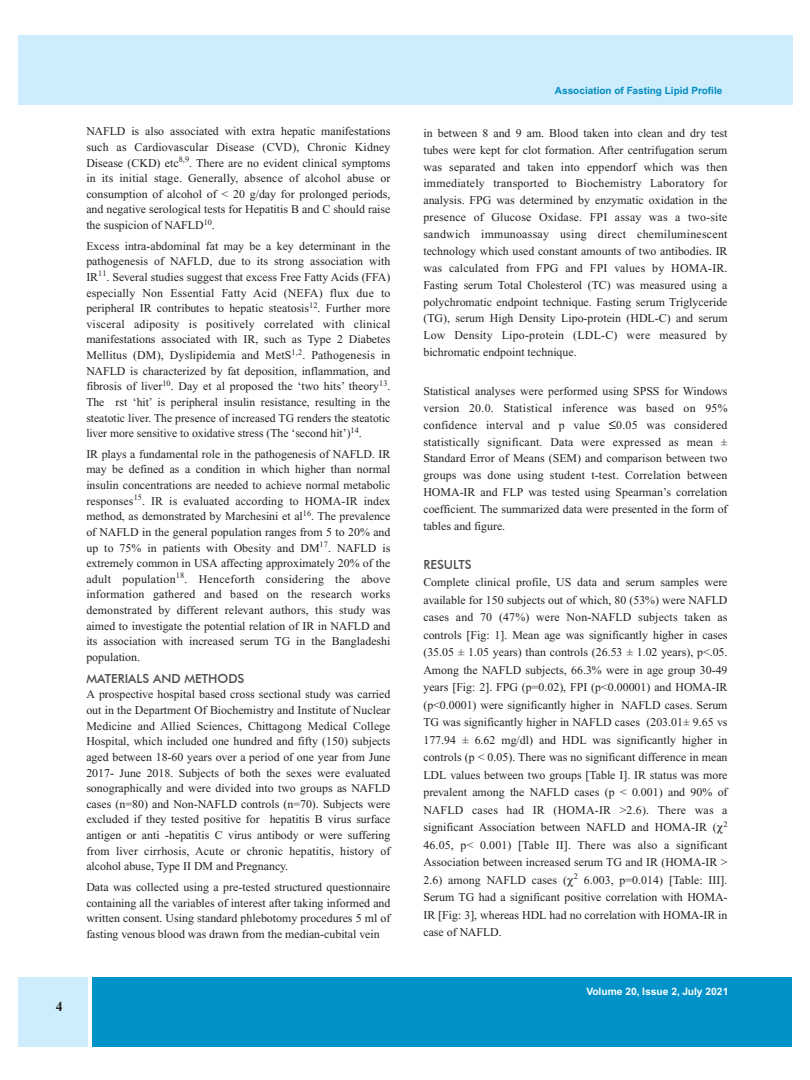
<style>
.page{position:relative;width:810px;height:1080px;background:#fff}
.page>*{position:absolute;margin:0;border:0;box-sizing:border-box;transform-origin:0 0}
.t1{font:700 13.75px "Times New Roman";color:#241f1f}
.t2{font:500 12.5px "Futura BT";color:#4f4c4d}
.t3{font:11.88px/15.6px "Times New Roman";color:#241f1f;text-align:justify}
.t4{font:700 10.25px "Helvetica";color:#fff}
.t5{font:700 10px "Helvetica";color:#008bc0}
.s1{color:#000}
</style>
<div class="page">
<div style="left:19px;top:35px;width:774px;height:70px;background:#cdedfc"></div>
<div style="left:93px;top:978px;width:699px;height:69px;background:#0092c9"></div>
<div style="left:18px;top:978px;width:69px;height:69px;background:#cdedfc"></div>
<p class="t3" style="left:86px;top:124px;width:306px">NAFLD is also associated with extra hepatic manifestations such as Cardiovascular Disease (CVD), Chronic Kidney Disease (CKD) etc<sup>8,9</sup>. There are no evident clinical symptoms in its initial stage. Generally, absence of alcohol abuse or consumption of alcohol of &lt; 20 g/day for prolonged periods, and negative serological tests for Hepatitis B and C should raise the suspicion of NAFLD<sup>10</sup>.</p>
<p class="t3" style="left:86px;top:238px;width:306px">Excess intra-abdominal fat may be a key determinant in the pathogenesis of NAFLD, due to its strong association with IR<sup>11</sup>. Several studies suggest that excess Free Fatty Acids (FFA) especially Non Essential Fatty Acid (NEFA) flux due to peripheral IR contributes to hepatic steatosis<sup>12</sup>. Further more visceral adiposity is positively correlated with clinical manifestations associated with IR, such as Type 2 Diabetes Mellitus (DM), Dyslipidemia and MetS<sup>1,2</sup>. Pathogenesis in NAFLD is characterized by fat deposition, inflammation, and fibrosis of liver<sup>10</sup>. Day et al proposed the ‘two hits’ theory<sup>13</sup>.<br>The rst ‘hit’ is peripheral insulin resistance, resulting in the steatotic liver. The presence of increased TG renders the steatotic liver more sensitive to oxidative stress (The ‘second hit’)<sup>14</sup>.</p>
<p class="t3" style="left:86px;top:446px;width:306px">IR plays a fundamental role in the pathogenesis of NAFLD. IR may be defined as a condition in which higher than normal insulin concentrations are needed to achieve normal metabolic responses<sup>15</sup>. IR is evaluated according to HOMA-IR index method, as demonstrated by Marchesini et al<sup>16</sup>. The prevalence of NAFLD in the general population ranges from 5 to 20% and up to 75% in patients with Obesity and DM<sup>17</sup>. NAFLD is extremely common in USA affecting approximately 20% of the adult population<sup>18</sup>. Henceforth considering the above information gathered and based on the research works demonstrated by different relevant authors, this study was aimed to investigate the potential relation of IR in NAFLD and its association with increased serum TG in the Bangladeshi population.</p>
<p class="t2" style="left:86px;top:671px;width:160px">MATERIALS AND METHODS</p>
<p class="t3" style="left:86px;top:687px;width:306px">A prospective hospital based cross sectional study was carried out in the Department Of Biochemistry and Institute of Nuclear Medicine and Allied Sciences, Chittagong Medical College Hospital, which included one hundred and fifty (150) subjects aged between 18-60 years over a period of one year from June 2017- June 2018. Subjects of both the sexes were evaluated sonographically and were divided into two groups as NAFLD cases (n=80) and Non-NAFLD controls (n=70). Subjects were excluded if they tested positive for hepatitis B virus surface antigen or anti -hepatitis C virus antibody or were suffering from liver cirrhosis, Acute or chronic hepatitis, history of alcohol abuse, Type II DM and Pregnancy.</p>
<p class="t3" style="left:86px;top:879px;width:306px">Data was collected using a pre-tested structured questionnaire containing all the variables of interest after taking informed and written consent. Using standard phlebotomy procedures 5 ml of fasting venous blood was drawn from the median-cubital vein</p>
<p class="t1" style="left:56px;top:999px;width:8px">4</p>
<p class="t5" style="left:555px;top:85px;width:169px">Association of Fasting Lipid Profile</p>
<p class="t3" style="left:423px;top:125px;width:306px;line-height:16.9px">in between 8 and 9 am. Blood taken into clean and dry test tubes were kept for clot formation. After centrifugation serum was separated and taken into eppendorf which was then immediately transported to Biochemistry Laboratory for analysis. FPG was determined by enzymatic oxidation in the presence of Glucose Oxidase. FPI assay was a two-site sandwich immunoassay using direct chemiluminescent technology which used constant amounts of two antibodies. IR was calculated from FPG and FPI values by HOMA-IR.<br>Fasting serum Total Cholesterol (TC) was measured using a polychromatic endpoint technique. Fasting serum Triglyceride (TG), serum High Density Lipo-protein (HDL-C) and serum Low Density Lipo-protein (LDL-C) were measured by bichromatic endpoint technique.</p>
<p class="t3" style="left:423px;top:383px;width:306px;line-height:16.9px">Statistical analyses were performed using SPSS for Windows version 20.0. Statistical inference was based on 95% confidence interval and p value <span class="s1">≤</span>0.05 was considered statistically significant. Data were expressed as mean ± Standard Error of Means (SEM) and comparison between two groups was done using student t-test. Correlation between HOMA-IR and FLP was tested using Spearman’s correlation coefficient. The summarized data were presented in the form of tables and figure.</p>
<p class="t2" style="left:423px;top:557px;width:50px">RESULTS</p>
<p class="t3" style="left:423px;top:574px;width:306px;line-height:17.5px">Complete clinical profile, US data and serum samples were available for 150 subjects out of which, 80 (53%) were NAFLD cases and 70 (47%) were Non-NAFLD subjects taken as controls [Fig: 1]. Mean age was significantly higher in cases (35.05 ± 1.05 years) than controls (26.53 ± 1.02 years), p&lt;.05.<br>Among the NAFLD subjects, 66.3% were in age group 30-49 years [Fig: 2]. FPG (p=0.02), FPI (p&lt;0.00001) and HOMA-IR (p&lt;0.0001) were significantly higher in NAFLD cases. Serum TG was significantly higher in NAFLD cases (203.01± 9.65 vs 177.94 ± 6.62 mg/dl) and HDL was significantly higher in controls (p &lt; 0.05). There was no significant difference in mean LDL values between two groups [Table I]. IR status was more prevalent among the NAFLD cases (p &lt; 0.001) and 90% of NAFLD cases had IR (HOMA-IR &gt;2.6). There was a significant Association between NAFLD and HOMA-IR ( <sup>2<br></sup>46.05, p&lt; 0.001) [Table II]. There was also a significant Association between increased serum TG and IR (HOMA-IR &gt; 2.6) among NAFLD cases ( <sup>2</sup> 6.003, p=0.014) [Table: III].<br>Serum TG had a significant positive correlation with HOMA-IR [Fig: 3], whereas HDL had no correlation with HOMA-IR in case of NAFLD.</p>
<p class="t4" style="left:586px;top:985px;width:143px">Volume 20, Issue 2, July 2021</p>
</div>
